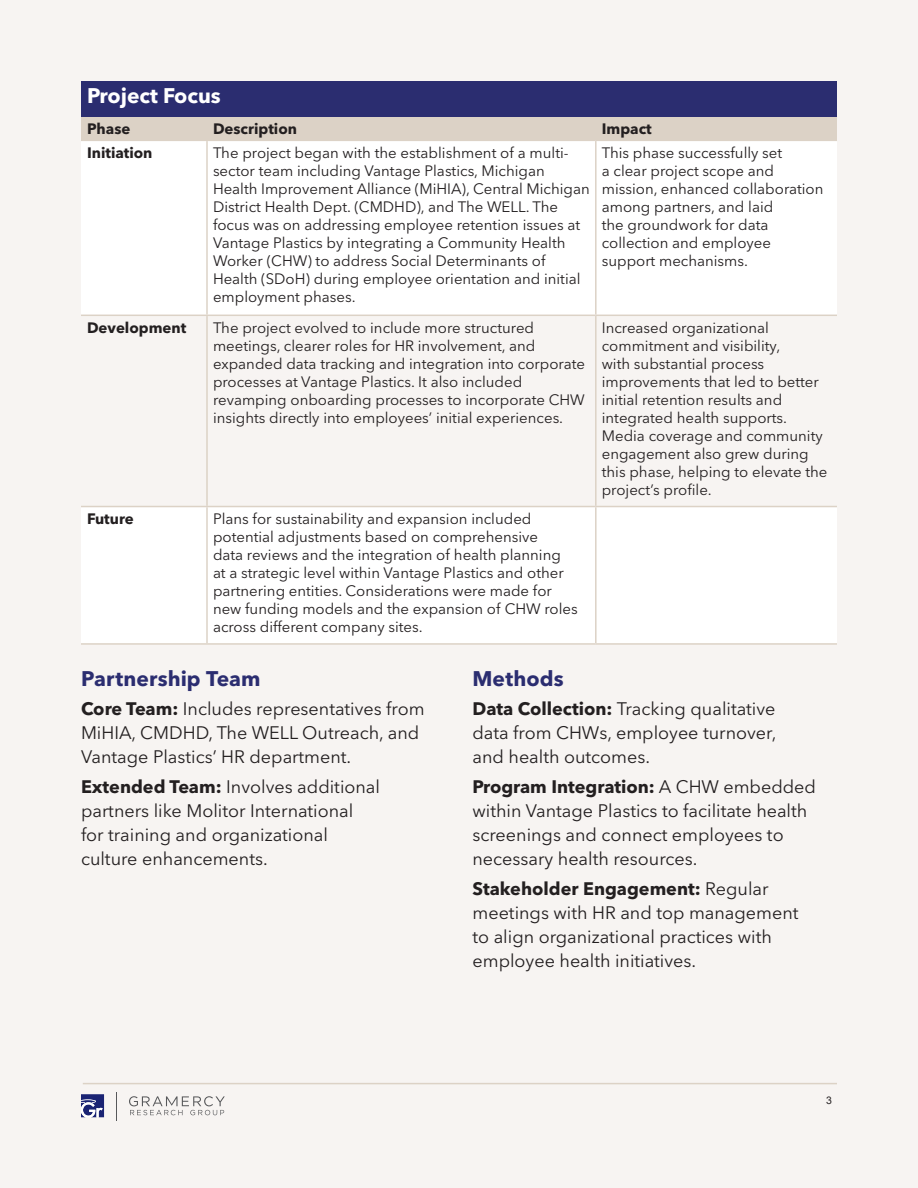
<style>
.page{position:relative;width:918px;height:1188px;background:#fff}
.page>*{position:absolute;margin:0;border:0;box-sizing:border-box;transform-origin:0 0}
.sub_3{font:700 21px "Avenir Next LT Pro";letter-spacing:.005em;color:#2b2d70}
.body_copy{font:700 21px "Avenir Next LT Pro";color:#fff}
.body_copy-2{font:18px/24px "Avenir Next LT Pro";color:#231f20}
.body_copy-3{font:15px/18px "Avenir Next LT Pro";color:#231f20}
.body_copy-4{font:700 15px "Avenir Next LT Pro";color:#231f20}
.t1{font:10.5px "Arial";color:#231f20}
.s1{font-weight:700}
</style>
<div class="page">
<div style="left:0;top:1px;width:918px;height:1187px;background:#f7f4f2"></div>
<hr style="left:83px;top:1083px;width:754px;height:1px;background:#dcd2c6">
<svg style="left:81px;top:1094px;width:23px;height:23px"></svg>
<svg style="left:129px;top:1096px;width:96px;height:19px"></svg>
<div style="left:81px;top:81px;width:756px;height:36px;background:#2b2d70"></div>
<div style="left:81px;top:117px;width:756px;height:23px;background:#dcd2c6"></div>
<svg style="left:81px;top:142px;width:756px;height:501px;fill:#fff"></svg>
<hr style="left:595px;top:141px;width:2px;height:174px;background:#dcd2c6">
<hr style="left:207px;top:315px;width:389px;height:1px;background:#dcd2c6">
<hr style="left:596px;top:315px;width:241px;height:1px;background:#dcd2c6">
<hr style="left:595px;top:316px;width:2px;height:190px;background:#dcd2c6">
<hr style="left:81px;top:140px;width:126px;height:1px;background:#dcd2c6">
<hr style="left:207px;top:140px;width:389px;height:1px;background:#dcd2c6">
<hr style="left:206px;top:141px;width:2px;height:174px;background:#dcd2c6">
<hr style="left:596px;top:140px;width:241px;height:1px;background:#dcd2c6">
<hr style="left:81px;top:315px;width:126px;height:1px;background:#dcd2c6">
<hr style="left:206px;top:316px;width:2px;height:190px;background:#dcd2c6">
<hr style="left:81px;top:506px;width:126px;height:1px;background:#dcd2c6">
<hr style="left:207px;top:506px;width:389px;height:1px;background:#dcd2c6">
<hr style="left:206px;top:507px;width:2px;height:136px;background:#dcd2c6">
<hr style="left:596px;top:506px;width:241px;height:1px;background:#dcd2c6">
<hr style="left:595px;top:507px;width:2px;height:136px;background:#dcd2c6">
<hr style="left:81px;top:643px;width:126px;height:2px;background:#dcd2c6">
<hr style="left:207px;top:643px;width:389px;height:2px;background:#dcd2c6">
<hr style="left:596px;top:643px;width:241px;height:2px;background:#dcd2c6">
<p class="body_copy" style="left:87px;top:83px;width:135px">Project Focus</p>
<p class="body_copy-4" style="left:87px;top:120px;width:45px">Phase</p>
<p class="body_copy-4" style="left:213px;top:120px;width:86px">Description</p>
<p class="body_copy-4" style="left:602px;top:120px;width:52px">Impact</p>
<p class="body_copy-4" style="left:87px;top:143px;width:67px">Initiation</p>
<p class="body_copy-3" style="left:213px;top:143px;width:378px">The project began with the establishment of a multi&shy;sector team including Vantage Plastics, Michigan Health Improvement Alliance (MiHIA), Central Michigan District Health Dept. (CMDHD), and The WELL. The focus was on addressing employee retention issues at Vantage Plastics by integrating a Community Health Worker (CHW) to address Social Determinants of Health (SDoH) during employee orientation and initial employment phases.</p>
<p class="body_copy-3" style="left:602px;top:143px;width:223px">This phase successfully set<br>a clear project scope and mission, enhanced collaboration among partners, and laid<br>the groundwork for data collection and employee support mechanisms.</p>
<p class="body_copy-4" style="left:87px;top:318px;width:101px">Development</p>
<p class="body_copy-3" style="left:213px;top:318px;width:374px">The project evolved to include more structured meetings, clearer roles for HR involvement, and expanded data tracking and integration into corporate processes at Vantage Plastics. It also included revamping onboarding processes to incorporate CHW insights directly into employees’ initial experiences.</p>
<p class="body_copy-3" style="left:602px;top:318px;width:227px">Increased organizational commitment and visibility,<br>with substantial process improvements that led to better initial retention results and integrated health supports.<br>Media coverage and community engagement also grew during this phase, helping to elevate the project’s profile.</p>
<p class="body_copy-4" style="left:87px;top:509px;width:48px">Future</p>
<p class="body_copy-3" style="left:213px;top:510px;width:366px">Plans for sustainability and expansion included potential adjustments based on comprehensive<br>data reviews and the integration of health planning<br>at a strategic level within Vantage Plastics and other partnering entities. Considerations were made for new funding models and the expansion of CHW roles across different company sites.</p>
<p class="sub_3" style="left:81px;top:666px;width:181px">Partnership Team</p>
<p class="body_copy-2" style="left:81px;top:697px;width:345px"><span class="s1">Core Team:</span> Includes representatives from<br>MiHIA, CMDHD, The WELL Outreach, and<br>Vantage Plastics’ HR department.</p>
<p class="body_copy-2" style="left:81px;top:775px;width:301px"><span class="s1">Extended Team:</span> Involves additional partners like Molitor International for training and organizational culture enhancements.</p>
<p class="sub_3" style="left:472px;top:666px;width:93px">Methods</p>
<p class="body_copy-2" style="left:472px;top:697px;width:306px;text-align:justify"><span class="s1">Data Collection:</span> Tracking qualitative data from CHWs, employee turnover, and health outcomes.</p>
<p class="body_copy-2" style="left:472px;top:775px;width:345px"><span class="s1">Program Integration:</span> A CHW embedded within Vantage Plastics to facilitate health screenings and connect employees to necessary health resources.</p>
<p class="body_copy-2" style="left:472px;top:877px;width:328px"><span class="s1">Stakeholder Engagement:</span> Regular meetings with HR and top management to align organizational practices with employee health initiatives.</p>
<p class="t1" style="left:826px;top:1093px;width:7px">3</p>
</div>
